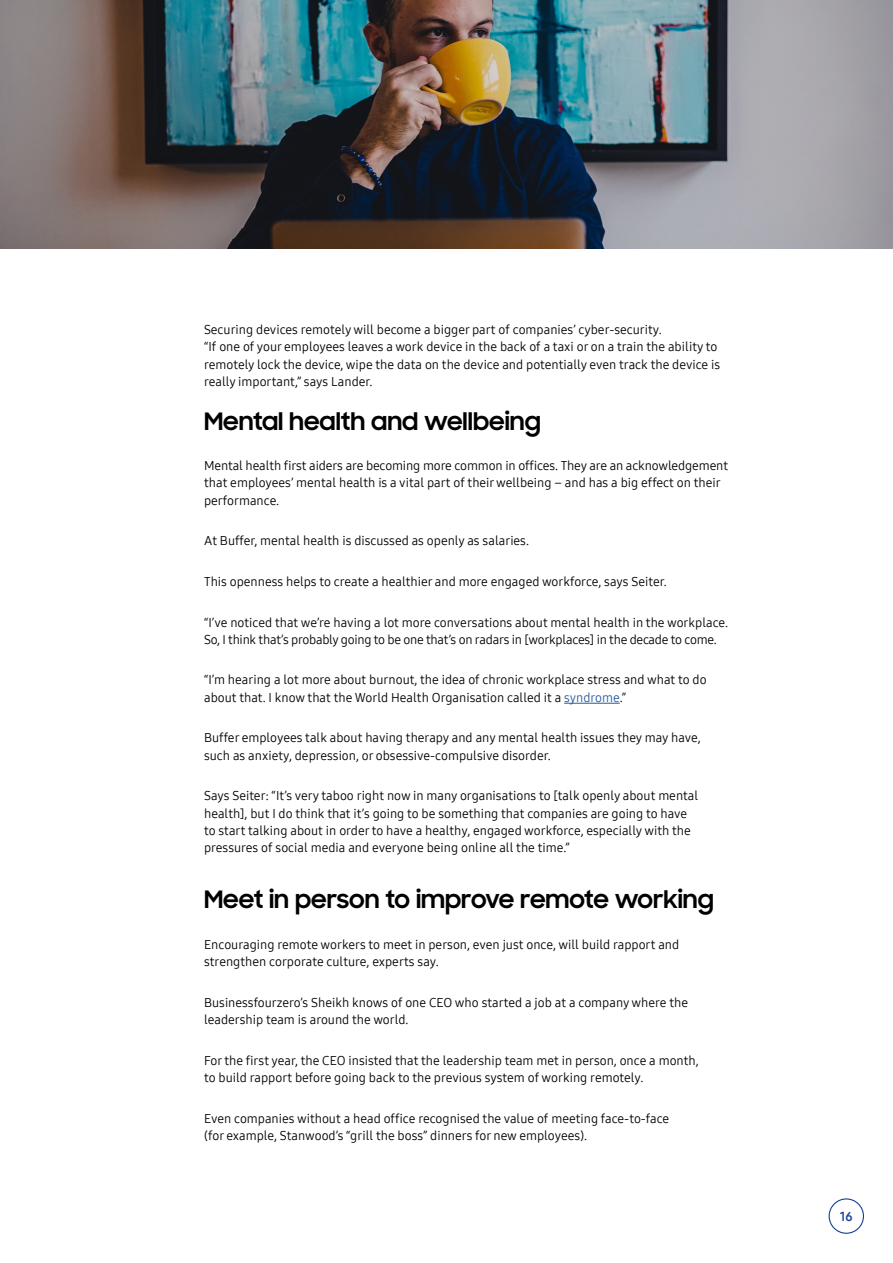
<style>
.page{position:relative;width:893px;height:1263px;background:#fff}
.page>*{position:absolute;margin:0;border:0;box-sizing:border-box;transform-origin:0 0}
.t1{font:700 24px "Samsung Sharp Sans";color:#000}
.t2{font:12.75px/17.2px "Samsung One 400";color:#000}
.t3{font:12.75px "Samsung One 700";color:#164194}
.s1{color:#275b9b}
</style>
<div class="page">
<div style="left:829px;top:1198px;width:35px;height:36px;border:1px solid #164194;border-radius:50%"></div>
<img style="left:0;top:0;width:893px;height:249px">
<hr style="left:564px;top:703px;width:56px;height:1px;background:#275b9b">
<p class="t2" style="left:204px;top:321px;width:518px">Securing devices remotely will become a bigger part of companies’ cyber-security.<br>“If one of your employees leaves a work device in the back of a taxi or on a train the ability to remotely lock the device, wipe the data on the device and potentially even track the device is really important,” says Lander.</p>
<h1 class="t1" style="left:204px;top:403px;width:338px">Mental health and wellbeing</h1>
<p class="t2" style="left:204px;top:457px;width:525px">Mental health first aiders are becoming more common in offices. They are an acknowledgement that employees’ mental health is a vital part of their wellbeing ‒ and has a big effect on their performance.</p>
<p class="t2" style="left:204px;top:532px;width:326px">At Buffer, mental health is discussed as openly as salaries.</p>
<p class="t2" style="left:204px;top:573px;width:464px">This openness helps to create a healthier and more engaged workforce, says Seiter.</p>
<p class="t2" style="left:204px;top:613px;width:526px">“I’ve noticed that we’re having a lot more conversations about mental health in the workplace.<br>So, I think that’s probably going to be one that’s on radars in [workplaces] in the decade to come.</p>
<p class="t2" style="left:204px;top:671px;width:504px">“I’m hearing a lot more about burnout, the idea of chronic workplace stress and what to do about that. I know that the World Health Organisation called it a <span class="s1">syndrome</span>.”</p>
<p class="t2" style="left:204px;top:729px;width:498px">Buffer employees talk about having therapy and any mental health issues they may have, such as anxiety, depression, or obsessive-compulsive disorder.</p>
<p class="t2" style="left:204px;top:787px;width:496px">Says Seiter: “It’s very taboo right now in many organisations to [talk openly about mental health], but I do think that it’s going to be something that companies are going to have to start talking about in order to have a healthy, engaged workforce, especially with the pressures of social media and everyone being online all the time.”</p>
<h1 class="t1" style="left:204px;top:882px;width:511px">Meet in person to improve remote working</h1>
<p class="t2" style="left:204px;top:936px;width:477px">Encouraging remote workers to meet in person, even just once, will build rapport and strengthen corporate culture, experts say.</p>
<p class="t2" style="left:204px;top:994px;width:485px">Businessfourzero’s Sheikh knows of one CEO who started a job at a company where the leadership team is around the world.</p>
<p class="t2" style="left:204px;top:1051px;width:496px">For the first year, the CEO insisted that the leadership team met in person, once a month, to build rapport before going back to the previous system of working remotely.</p>
<p class="t2" style="left:204px;top:1109px;width:467px">Even companies without a head office recognised the value of meeting face-to-face (for example, Stanwood’s “grill the boss” dinners for new employees).</p>
<p class="t3" style="left:840px;top:1207px;width:14px">16</p>
</div>
